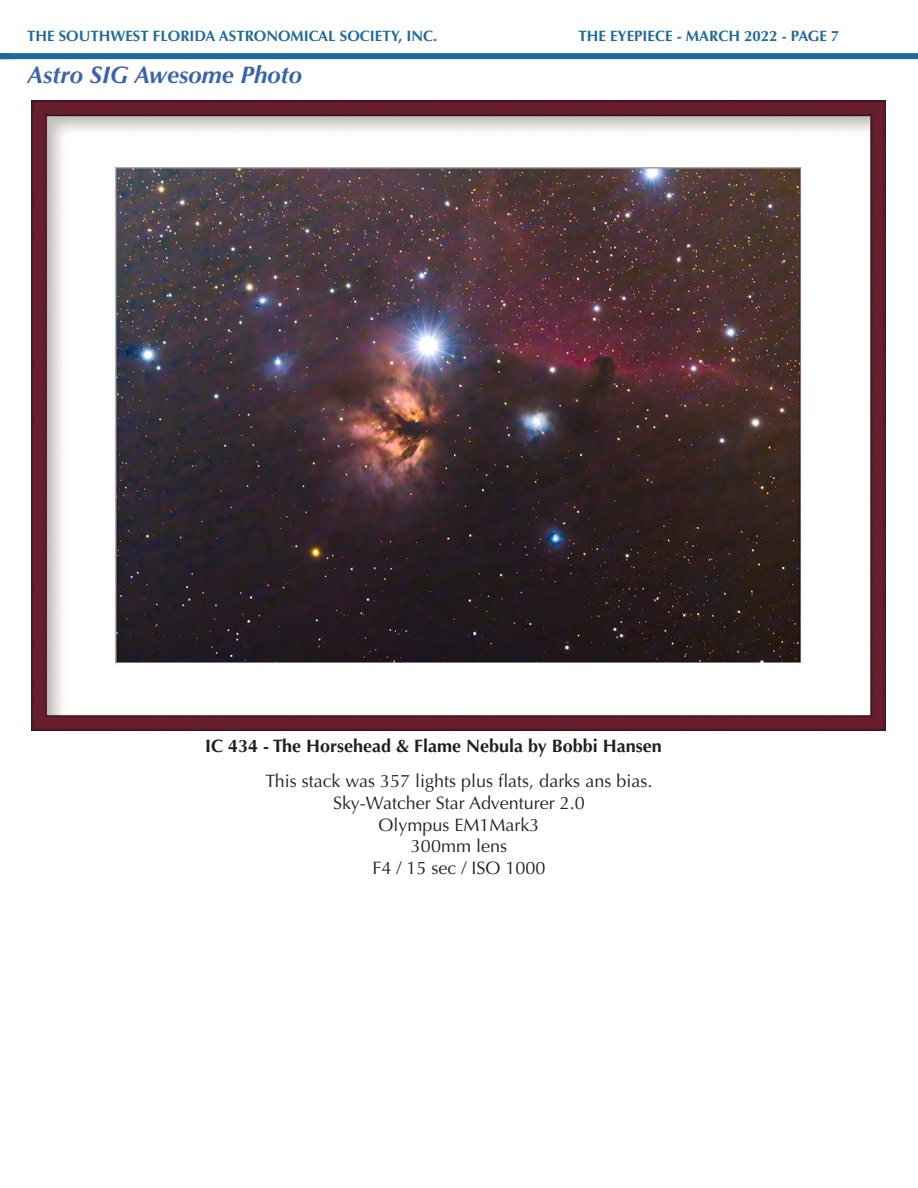
<style>
.page{position:relative;width:918px;height:1188px;background:#fff}
.page>*{position:absolute;margin:0;border:0;box-sizing:border-box;transform-origin:0 0}
.Header_1{font:italic 700 24px "Optima";color:#3a63af}
.t1{font:18px "Optima";color:#231f20}
.t2{font:700 18px "Optima";color:#231f20}
.t3{font:700 15px "Optima";color:#1f6a9d}
</style>
<div class="page">
<div style="left:0;top:53px;width:918px;height:6px;background:#1f6a9d"></div>
<img style="left:32px;top:100px;width:854px;height:630px">
<p class="t3" style="left:27px;top:27px;width:412px">THE SOUTHWEST FLORIDA ASTRONOMICAL SOCIETY, INC.</p>
<p class="t3" style="left:578px;top:27px;width:263px">THE EYEPIECE - MARCH 2022 - PAGE 7</p>
<p class="Header_1" style="left:27px;top:61px;width:277px">Astro SIG Awesome Photo</p>
<p class="t2" style="left:205px;top:736px;width:458px">IC 434 - The Horsehead &amp; Flame Nebula by Bobbi Hansen</p>
<p class="t1" style="left:266px;top:771px;width:388px">This stack was 357 lights plus flats, darks ans bias.</p>
<p class="t1" style="left:333px;top:792px;width:253px">Sky-Watcher Star Adventurer 2.0</p>
<p class="t1" style="left:378px;top:814px;width:163px">Olympus EM1Mark3</p>
<p class="t1" style="left:411px;top:836px;width:98px">300mm lens</p>
<p class="t1" style="left:372px;top:857px;width:175px">F4 / 15 sec / ISO 1000</p>
</div>
